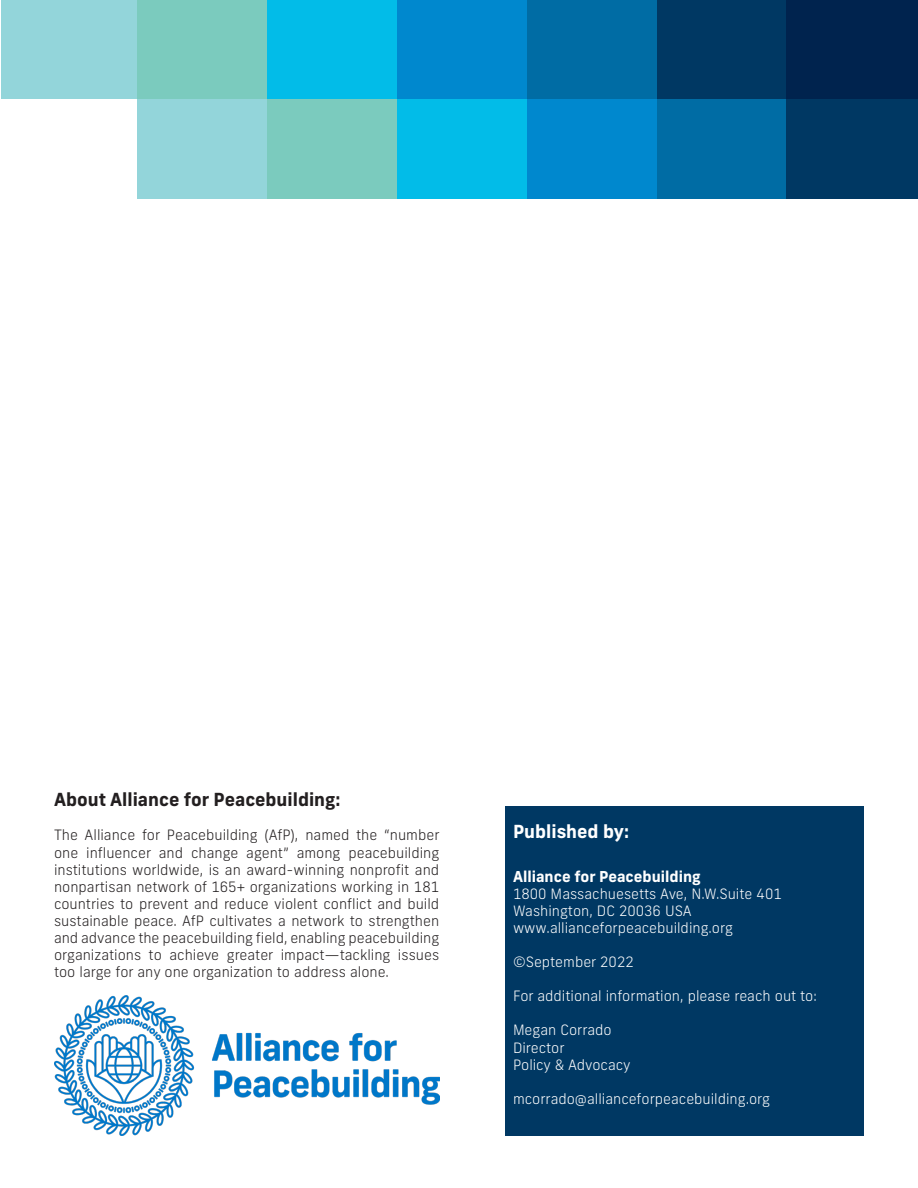
<style>
.page{position:relative;width:918px;height:1188px;background:#fff}
.page>*{position:absolute;margin:0;border:0;box-sizing:border-box;transform-origin:0 0}
.t1{font:700 18px "New Frank";color:#231f20}
.t2{font:700 18px "New Frank";color:#fff}
.t3{font:700 15px "New Frank";color:#fff}
.t4{font:300 14.25px/17.1px "New Frank";color:#231f20;text-align:justify}
.t5{font:300 14.25px "New Frank";color:#fff}
</style>
<div class="page">
<div style="left:1px;top:0;width:136px;height:99px;background:#93d5da"></div>
<div style="left:137px;top:0;width:130px;height:99px;background:#7bcbbe"></div>
<div style="left:137px;top:100px;width:130px;height:99px;background:#93d5da"></div>
<div style="left:267px;top:0;width:130px;height:99px;background:#02bce8"></div>
<div style="left:267px;top:100px;width:130px;height:99px;background:#7bcbbe"></div>
<div style="left:397px;top:0;width:130px;height:99px;background:#0088ce"></div>
<div style="left:397px;top:100px;width:130px;height:99px;background:#02bce8"></div>
<div style="left:527px;top:0;width:130px;height:99px;background:#006ca4"></div>
<div style="left:527px;top:100px;width:130px;height:99px;background:#0088ce"></div>
<div style="left:657px;top:0;width:130px;height:99px;background:#003863"></div>
<div style="left:657px;top:100px;width:130px;height:99px;background:#006ca4"></div>
<div style="left:787px;top:0;width:131px;height:99px;background:#00234e"></div>
<div style="left:787px;top:100px;width:131px;height:99px;background:#003863"></div>
<div style="left:506px;top:806px;width:358px;height:330px;background:#003863"></div>
<img style="left:54px;top:996px;width:385px;height:139px">
<p class="t1" style="left:54px;top:788px;width:288px">About Alliance for Peacebuilding:</p>
<p class="t4" style="left:54px;top:827px;width:387px">The Alliance for Peacebuilding (AfP), named the “number one influencer and change agent” among peacebuilding institutions worldwide, is an award-winning nonprofit and nonpartisan network of 165+ organizations working in 181 countries to prevent and reduce violent conflict and build sustainable peace. AfP cultivates a network to strengthen and advance the peacebuilding field, enabling peacebuilding organizations to achieve greater impact—tackling issues too large for any one organization to address alone.</p>
<p class="t2" style="left:513px;top:820px;width:118px">Published by:</p>
<p class="t3" style="left:513px;top:866px;width:189px">Alliance for Peacebuilding</p>
<p class="t5" style="left:513px;top:885px;width:270px">1800 Massachuesetts Ave, N.W.Suite 401</p>
<p class="t5" style="left:513px;top:902px;width:180px">Washington, DC 20036 USA</p>
<p class="t5" style="left:513px;top:919px;width:222px">www.allianceforpeacebuilding.org</p>
<p class="t5" style="left:513px;top:953px;width:122px">©September 2022</p>
<p class="t5" style="left:513px;top:987px;width:305px">For additional information, please reach out to:</p>
<p class="t5" style="left:513px;top:1022px;width:100px">Megan Corrado</p>
<p class="t5" style="left:513px;top:1039px;width:53px">Director</p>
<p class="t5" style="left:513px;top:1056px;width:119px">Policy &amp; Advocacy</p>
<p class="t5" style="left:513px;top:1090px;width:259px">mcorrado@allianceforpeacebuilding.org</p>
</div>
